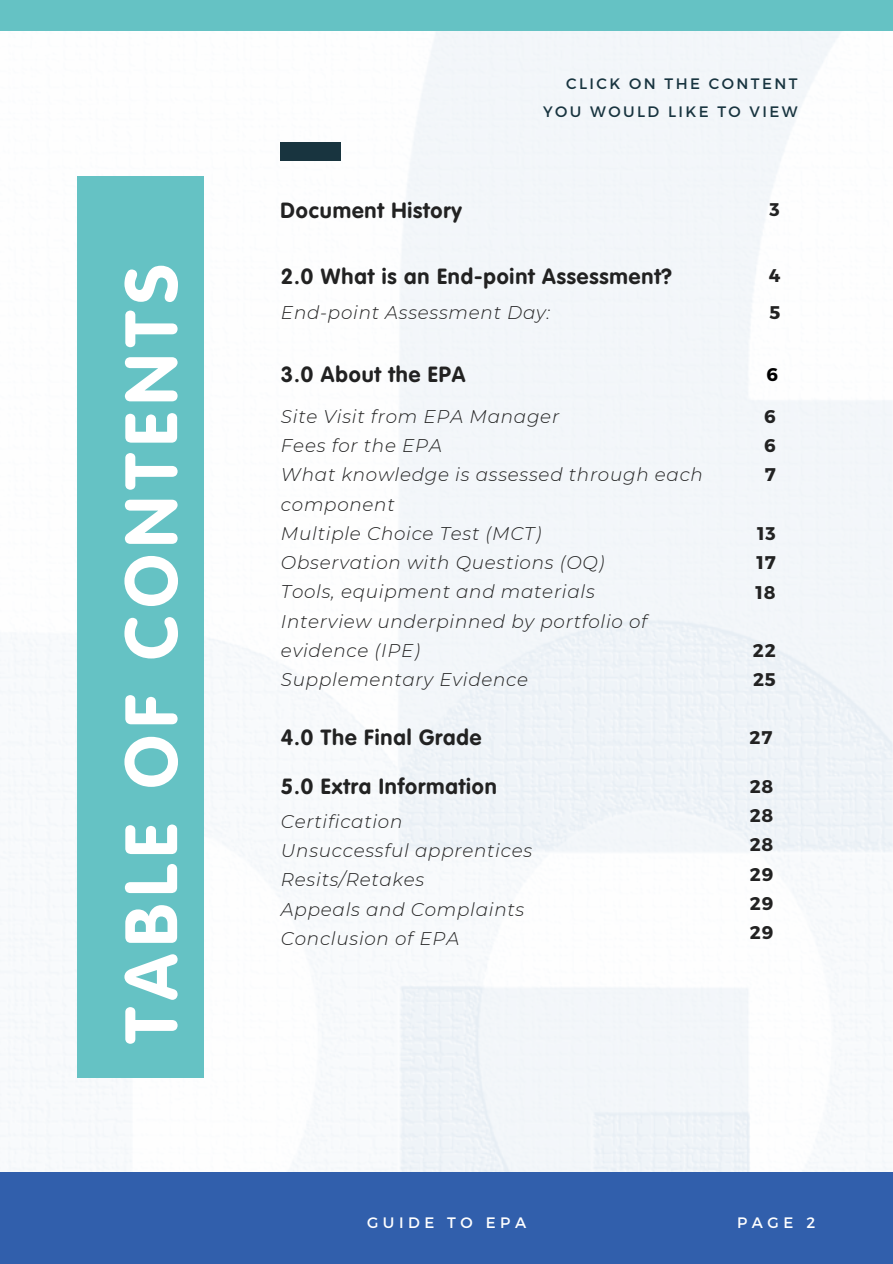
<style>
.page{position:relative;width:893px;height:1264px;background:#fff}
.page>*{position:absolute;margin:0;border:0;box-sizing:border-box;transform-origin:0 0}
.t1{font:700 72.75px "VAG Rounded Std";letter-spacing:.11em;color:#fff}
.t2{font:700 21.6px "VAG Rounded Std";letter-spacing:.04em;color:#222}
.t3{font:italic 300 18.3px/29.2px "Montserrat";letter-spacing:.04em;color:#222}
.t4{font:700 18.3px/29.2px "Montserrat";letter-spacing:.04em;color:#222;text-align:justify}
.t5{font:700 18.3px "Montserrat";color:#000}
.t6{font:15.15px/28.2px "Montserrat";letter-spacing:.16em;color:#18343f;text-align:right}
.t7{font:15.15px "Montserrat";letter-spacing:.3em;color:#fff}
</style>
<div class="page">
<div style="left:0;top:30px;width:892px;height:1141px;background:#f6f8fb"></div>
<div style="left:78px;top:176px;width:126px;height:901px;background:#65c2c4"></div>
<div style="left:0;top:1171px;width:892px;height:92px;background:#315fac"></div>
<div style="left:0;top:0;width:892px;height:30px;background:#65c2c4"></div>
<div style="left:280px;top:142px;width:60px;height:18px;background:#18343f"></div>
<p class="t1" style="left:121px;top:1042px;width:780px;rotate:-90deg">TABLE OF CONTENTS</p>
<p class="t6" style="left:543px;top:68px;width:256px">CLICK ON THE CONTENT<br>YOU WOULD LIKE TO VIEW</p>
<p class="t2" style="left:280px;top:201px;width:183px">Document History</p>
<h2 class="t4" style="left:769px;top:194px;width:12px">3</h2>
<p class="t2" style="left:281px;top:267px;width:392px">2.0 What is an End-point Assessment?</p>
<h2 class="t3" style="left:281px;top:298px;width:271px">End-point Assessment Day:</h2>
<p class="t2" style="left:281px;top:365px;width:186px">3.0 About the EPA</p>
<h4 class="t3" style="left:281px;top:401px;width:423px">Site Visit from EPA Manager<br>Fees for the EPA<br>What knowledge is assessed through each component<br>Multiple Choice Test (MCT)<br>Observation with Questions (OQ)<br>Tools, equipment and materials<br>Interview underpinned by portfolio of evidence (IPE)<br>Supplementary Evidence</h4>
<h3 class="t2" style="left:281px;top:728px;width:202px">4.0 The Final Grade</h3>
<h3 class="t2" style="left:281px;top:777px;width:217px">5.0 Extra Information</h3>
<h2 class="t3" style="left:281px;top:806px;width:253px">Certification<br>Unsuccessful apprentices<br>Resits/Retakes<br>Appeals and Complaints<br>Conclusion of EPA</h2>
<p class="t4" style="left:768px;top:260px;width:13px">4</p>
<p class="t4" style="left:769px;top:297px;width:12px">5</p>
<h3 class="t5" style="left:766px;top:362px;width:13px">6</h3>
<h2 class="t4" style="left:764px;top:401px;width:13px">6<br>6<br>7</h2>
<h4 class="t4" style="left:755px;top:518px;width:22px">13<br>17<br>18</h4>
<p class="t4" style="left:752px;top:635px;width:24px">22<br>25</p>
<h2 class="t4" style="left:749px;top:721px;width:24px">27</h2>
<h4 class="t4" style="left:749px;top:770px;width:25px">28<br>28<br>28<br>29<br>29<br>29</h4>
<h1 class="t7" style="left:367px;top:1212px;width:161px">GUIDE TO EPA</h1>
<p class="t7" style="left:737px;top:1212px;width:80px">PAGE 2</p>
</div>
